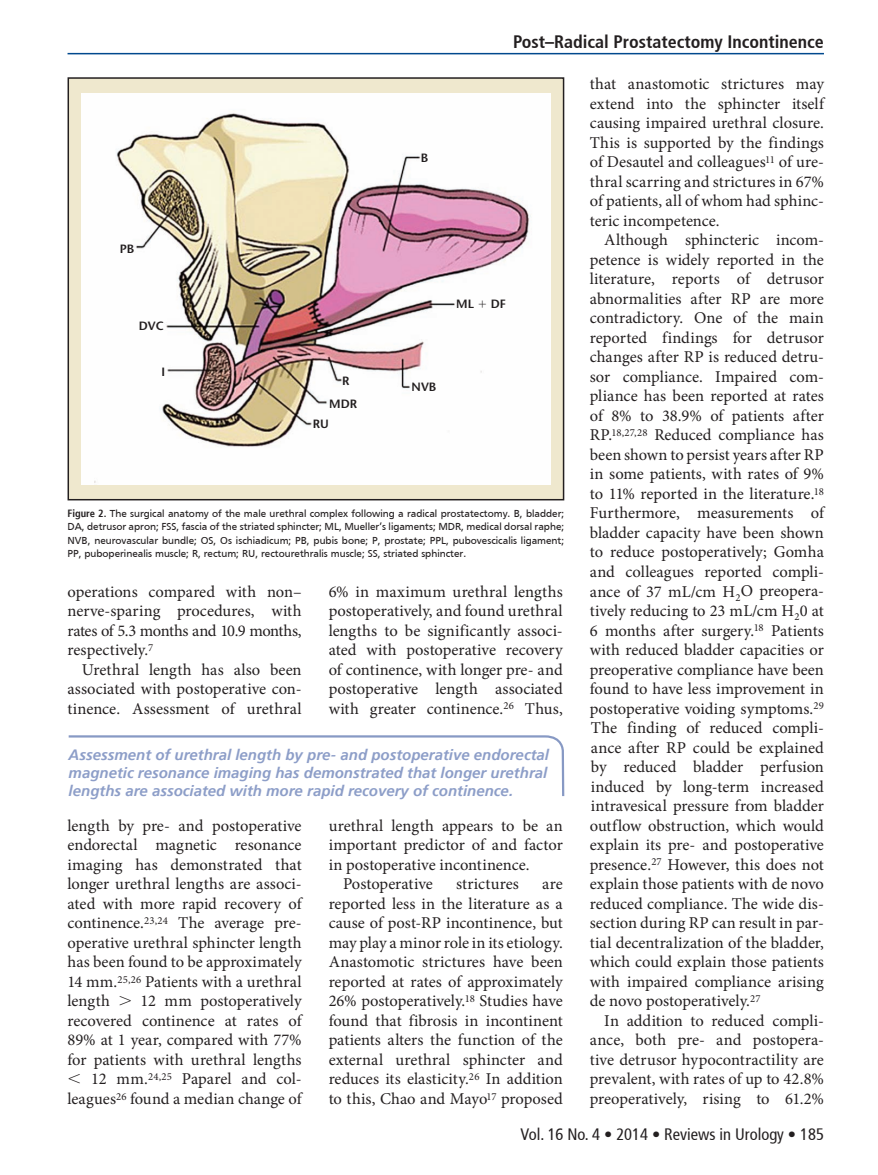
<style>
.page{position:relative;width:878px;height:1175px;background:#fff}
.page>*{position:absolute;margin:0;border:0;box-sizing:border-box;transform-origin:0 0}
.t1{font:700 condensed 18px "Frutiger 67";color:#231f20}
.t2{font:16.5px/19.5px "Minion Pro";color:#231f20;text-align:justify}
.t3{font:condensed 16.5px "Frutiger 57";color:#231f20}
.t4{font:italic 700 15px/18px "Frutiger";color:#8d9ec8;text-align:justify}
.t5{font:600 12px/22.4px "Stone Sans";color:#231f20;text-align:center}
.t6{font:10.5px/13.5px "Frutiger";color:#231f20;text-align:justify}
.s1{font-weight:700;font-stretch:condensed}
.s2{font-family:"Mathematical Pi One"}
</style>
<div class="page">
<div style="left:68px;top:78px;width:495px;height:422px;background:#efe8ce"></div>
<div style="left:68px;top:77px;width:496px;height:423px;border:2px solid #231f20"></div>
<img style="left:82px;top:93px;width:468px;height:391px">
<svg style="left:68px;top:735px;width:497px;height:61px"></svg>
<hr style="left:68px;top:53px;width:756px;height:1px;background:#01498e">
<svg style="left:479px;top:301px;width:7px;height:7px"></svg>
<p class="t1" style="left:513px;top:31px;width:312px">Post–Radical Prostatectomy Incontinence</p>
<p class="t5" style="left:120px;top:238px;width:16px">PB</p>
<p class="t5" style="left:139px;top:314px;width:26px">DVC</p>
<p class="t5" style="left:161px;top:360px;width:5px">I</p>
<p class="t5" style="left:329px;top:369px;width:29px">R<br>MDR</p>
<p class="t5" style="left:313px;top:413px;width:17px">RU</p>
<p class="t5" style="left:421px;top:147px;width:9px">B</p>
<p class="t5" style="left:456px;top:293px;width:19px">ML</p>
<p class="t5" style="left:491px;top:293px;width:17px">DF</p>
<p class="t5" style="left:411px;top:375px;width:26px">NVB</p>
<p class="t6" style="left:68px;top:506px;width:498px"><span class="s1">Figure 2.</span> The surgical anatomy of the male urethral complex following a radical prostatectomy. B, bladder; DA, detrusor apron; FSS, fascia of the striated sphincter; ML, Mueller’s ligaments; MDR, medical dorsal raphe; NVB, neurovascular bundle; OS, Os ischiadicum; PB, pubis bone; P, prostate; PPL, pubovescicalis ligament; PP, puboperinealis muscle; R, rectum; RU, rectourethralis muscle; SS, striated sphincter.</p>
<p class="t2" style="left:67px;top:581px;width:236px">operations compared with non– nerve-sparing procedures, with rates of 5.3 months and 10.9 months, respectively.<sup>7</sup></p>
<p class="t2" style="left:67px;top:659px;width:236px;text-indent:14px">Urethral length has also been associated with postoperative con&shy;tinence. Assessment of urethral</p>
<p class="t2" style="left:328px;top:581px;width:236px">6% in maximum urethral lengths postoperatively, and found urethral lengths to be significantly associ&shy;ated with postoperative recovery of continence, with longer pre- and postoperative length associated with greater continence.<sup>26</sup> Thus,</p>
<p class="t4" style="left:69px;top:746px;width:482px">Assessment of urethral length by pre- and postoperative endorectal magnetic resonance imaging has demonstrated that longer urethral lengths are associated with more rapid recovery of continence.</p>
<p class="t2" style="left:67px;top:815px;width:236px">length by pre- and postoperative endorectal magnetic resonance imaging has demonstrated that longer urethral lengths are associ&shy;ated with more rapid recovery of continence.<sup>23,24</sup> The average pre&shy;operative urethral sphincter length has been found to be approximately 14 mm.<sup>25,26</sup> Patients with a urethral length <span class="s2">.</span> 12 mm postoperatively recovered continence at rates of 89% at 1 year, compared with 77% for patients with urethral lengths <span class="s2">,</span> 12 mm.<sup>24,25</sup> Paparel and col&shy;leagues<sup>26</sup> found a median change of</p>
<p class="t2" style="left:328px;top:815px;width:236px">urethral length appears to be an</p>
<p class="t2" style="left:328px;top:835px;width:236px">important predictor of and factor</p>
<p class="t2" style="left:328px;top:854px;width:202px">in postoperative incontinence.</p>
<p class="t2" style="left:343px;top:874px;width:91px">Postoperative</p>
<p class="t2" style="left:456px;top:874px;width:64px">strictures</p>
<p class="t2" style="left:328px;top:874px;width:236px;text-indent:213px">are reported less in the literature as a cause of post-RP incontinence, but may play a minor role in its etiology.<br>Anastomotic strictures have been reported at rates of approximately 26% postoperatively.<sup>18</sup> Studies have found that fibrosis in incontinent patients alters the function of the external urethral sphincter and reduces its elasticity.<sup>26</sup> In addition to this, Chao and Mayo<sup>17</sup> proposed</p>
<p class="t2" style="left:590px;top:74px;width:236px">that anastomotic strictures may extend into the sphincter itself causing impaired urethral closure.<br>This is supported by the findings of Desautel and colleagues<sup>11</sup> of ure&shy;thral scarring and strictures in 67% of patients, all of whom had sphinc&shy;teric incompetence.</p>
<p class="t2" style="left:589px;top:230px;width:236px;text-indent:14px">Although sphincteric incom&shy;petence is widely reported in the literature, reports of detrusor abnormalities after RP are more contradictory. One of the main reported findings for detrusor changes after RP is reduced detru&shy;sor compliance. Impaired com&shy;pliance has been reported at rates of 8% to 38.9% of patients after RP.<sup>18,27,28</sup> Reduced compliance has been shown to persist years after RP in some patients, with rates of 9% to 11% reported in the literature.<sup>18<br></sup>Furthermore, measurements of bladder capacity have been shown to reduce postoperatively; Gomha and colleagues reported compli&shy;ance of 37 mL/cm H<sub>2</sub>O preopera&shy;tively reducing to 23 mL/cm H<sub>2</sub>0 at 6 months after surgery.<sup>18</sup> Patients with reduced bladder capacities or preoperative compliance have been found to have less improvement in postoperative voiding symptoms.<sup>29<br></sup>The finding of reduced compli&shy;ance after RP could be explained by reduced bladder perfusion induced by long-term increased intravesical pressure from bladder outflow obstruction, which would explain its pre- and postoperative presence.<sup>27</sup> However, this does not explain those patients with de novo reduced compliance. The wide dis&shy;section during RP can result in par&shy;tial decentralization of the bladder, which could explain those patients with impaired compliance arising de novo postoperatively.<sup>27</sup></p>
<p class="t2" style="left:589px;top:1010px;width:236px;text-indent:14px">In addition to reduced compli&shy;ance, both pre- and postopera&shy;tive detrusor hypocontractility are prevalent, with rates of up to 42.8% preoperatively, rising to 61.2%</p>
<p class="t3" style="left:520px;top:1124px;width:305px">Vol. 16 No. 4 • 2014 • Reviews in Urology • 185</p>
</div>
